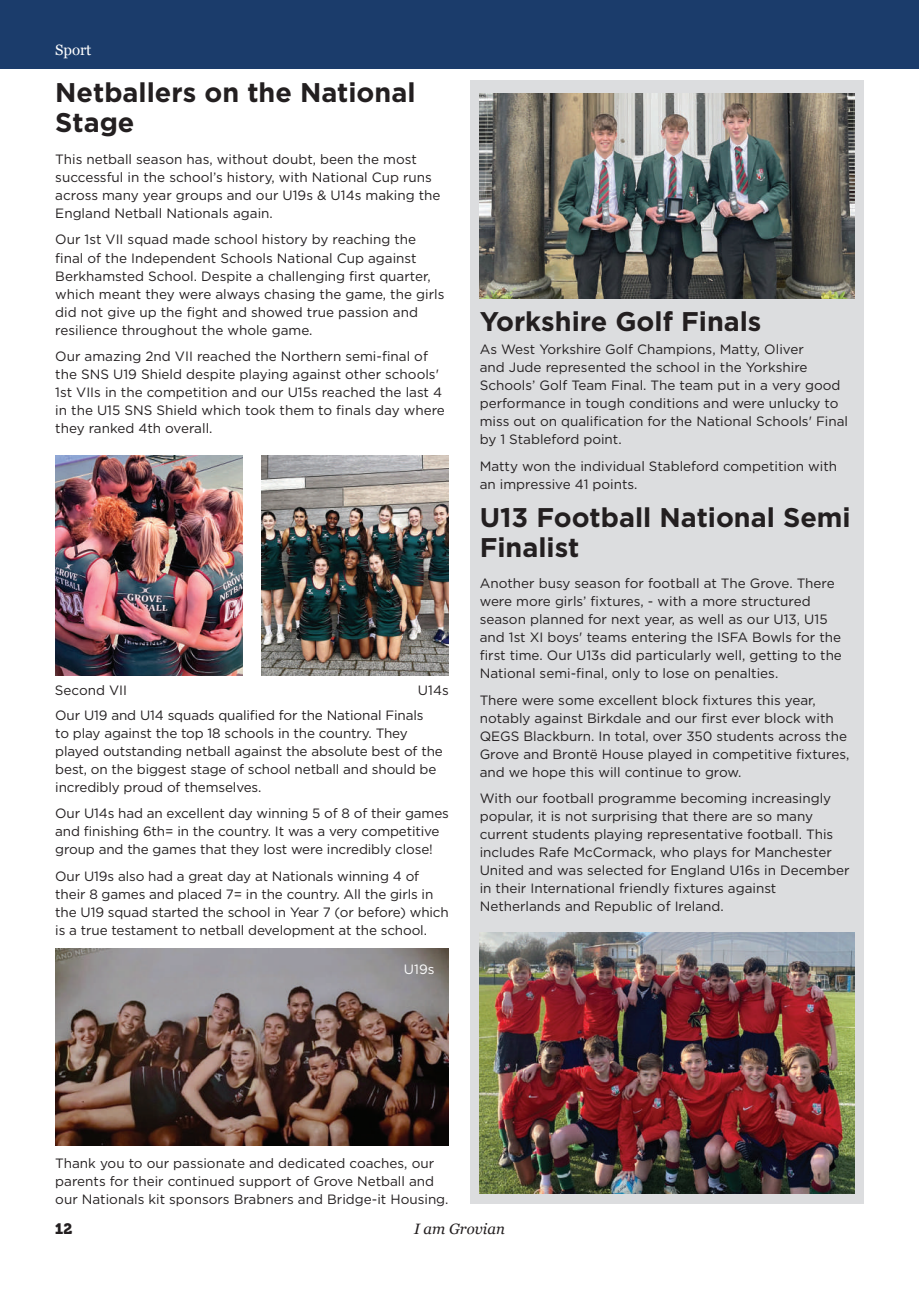
<style>
.page{position:relative;width:919px;height:1289px;background:#fff}
.page>*{position:absolute;margin:0;border:0;box-sizing:border-box;transform-origin:0 0}
.t1{font:700 27px/30px "Gotham";color:#231f20}
.t2{font:italic 15px "Georgia";color:#231f20}
.t3{font:15px "Georgia";color:#fff}
.t4{font:15px "Museo 900";color:#231f20}
.t5{font:13.5px/18px "Gotham";color:#231f20}
.t6{font:13.5px "Gotham";color:#fff}
</style>
<div class="page">
<div style="left:0;top:0;width:906px;height:68px;background:#1b3c6b"></div>
<div style="left:906px;top:0;width:12px;height:68px;background:#1b3c6b"></div>
<img style="left:55px;top:456px;width:187px;height:219px">
<img style="left:261px;top:456px;width:188px;height:219px">
<img style="left:55px;top:948px;width:394px;height:196px">
<div style="left:470px;top:81px;width:393px;height:1122px;background:#dcdddf"></div>
<img style="left:479px;top:932px;width:375px;height:261px">
<img style="left:479px;top:94px;width:375px;height:204px">
<p class="t3" style="left:55px;top:39px;width:38px">Sport</p>
<h1 class="t1" style="left:55px;top:78px;width:362px">Netballers on the National<br>Stage</h1>
<p class="t5" style="left:55px;top:150px;width:387px">This netball season has, without doubt, been the most successful in the school’s history, with National Cup runs across many year groups and our U19s &amp; U14s making the England Netball Nationals again.</p>
<p class="t5" style="left:55px;top:230px;width:390px">Our 1st VII squad made school history by reaching the final of the Independent Schools National Cup against Berkhamsted School. Despite a challenging first quarter, which meant they were always chasing the game, the girls did not give up the fight and showed true passion and resilience throughout the whole game.</p>
<p class="t5" style="left:55px;top:347px;width:391px">Our amazing 2nd VII reached the Northern semi-final of the SNS U19 Shield despite playing against other schools' 1st VIIs in the competition and our U15s reached the last 4 in the U15 SNS Shield which took them to finals day where they ranked 4th overall.</p>
<p class="t5" style="left:55px;top:681px;width:74px">Second VII</p>
<p class="t5" style="left:418px;top:681px;width:32px">U14s</p>
<p class="t5" style="left:55px;top:705px;width:389px">Our U19 and U14 squads qualified for the National Finals<br>to play against the top 18 schools in the country. They played outstanding netball against the absolute best of the best, on the biggest stage of school netball and should be incredibly proud of themselves.</p>
<p class="t5" style="left:55px;top:804px;width:395px">Our U14s had an excellent day winning 5 of 8 of their games and finishing 6th= in the country. It was a very competitive group and the games that they lost were incredibly close!</p>
<p class="t5" style="left:55px;top:866px;width:395px">Our U19s also had a great day at Nationals winning 4 of their 8 games and placed 7= in the country. All the girls in the U19 squad started the school in Year 7 (or before) which is a true testament to netball development at the school.</p>
<p class="t6" style="left:404px;top:960px;width:32px">U19s</p>
<h1 class="t1" style="left:479px;top:306px;width:283px">Yorkshire Golf Finals</h1>
<p class="t5" style="left:479px;top:340px;width:370px">As West Yorkshire Golf Champions, Matty, Oliver<br>and Jude represented the school in the Yorkshire Schools’ Golf Team Final. The team put in a very good performance in tough conditions and were unlucky to miss out on qualification for the National Schools' Final by 1 Stableford point.</p>
<p class="t5" style="left:479px;top:457px;width:359px">Matty won the individual Stableford competition with an impressive 41 points.</p>
<h1 class="t1" style="left:479px;top:502px;width:372px">U13 Football National Semi<br>Finalist</h1>
<p class="t5" style="left:479px;top:574px;width:364px">Another busy season for football at The Grove. There were more girls’ fixtures, - with a more structured season planned for next year, as well as our U13, U15 and 1st XI boys' teams entering the ISFA Bowls for the first time. Our U13s did particularly well, getting to the National semi-final, only to lose on penalties.</p>
<p class="t5" style="left:479px;top:690px;width:371px">There were some excellent block fixtures this year, notably against Birkdale and our first ever block with QEGS Blackburn. In total, over 350 students across the Grove and Brontë House played in competitive fixtures, and we hope this will continue to grow.</p>
<p class="t5" style="left:479px;top:789px;width:371px">With our football programme becoming increasingly popular, it is not surprising that there are so many current students playing representative football. This includes Rafe McCormack, who plays for Manchester United and was selected for England U16s in December in their International friendly fixtures against Netherlands and Republic of Ireland.</p>
<p class="t5" style="left:55px;top:1153px;width:395px">Thank you to our passionate and dedicated coaches, our parents for their continued support of Grove Netball and our Nationals kit sponsors Brabners and Bridge-it Housing.</p>
<p class="t4" style="left:55px;top:1219px;width:19px">12</p>
<p class="t2" style="left:414px;top:1217px;width:92px">I am Grovian</p>
</div>
